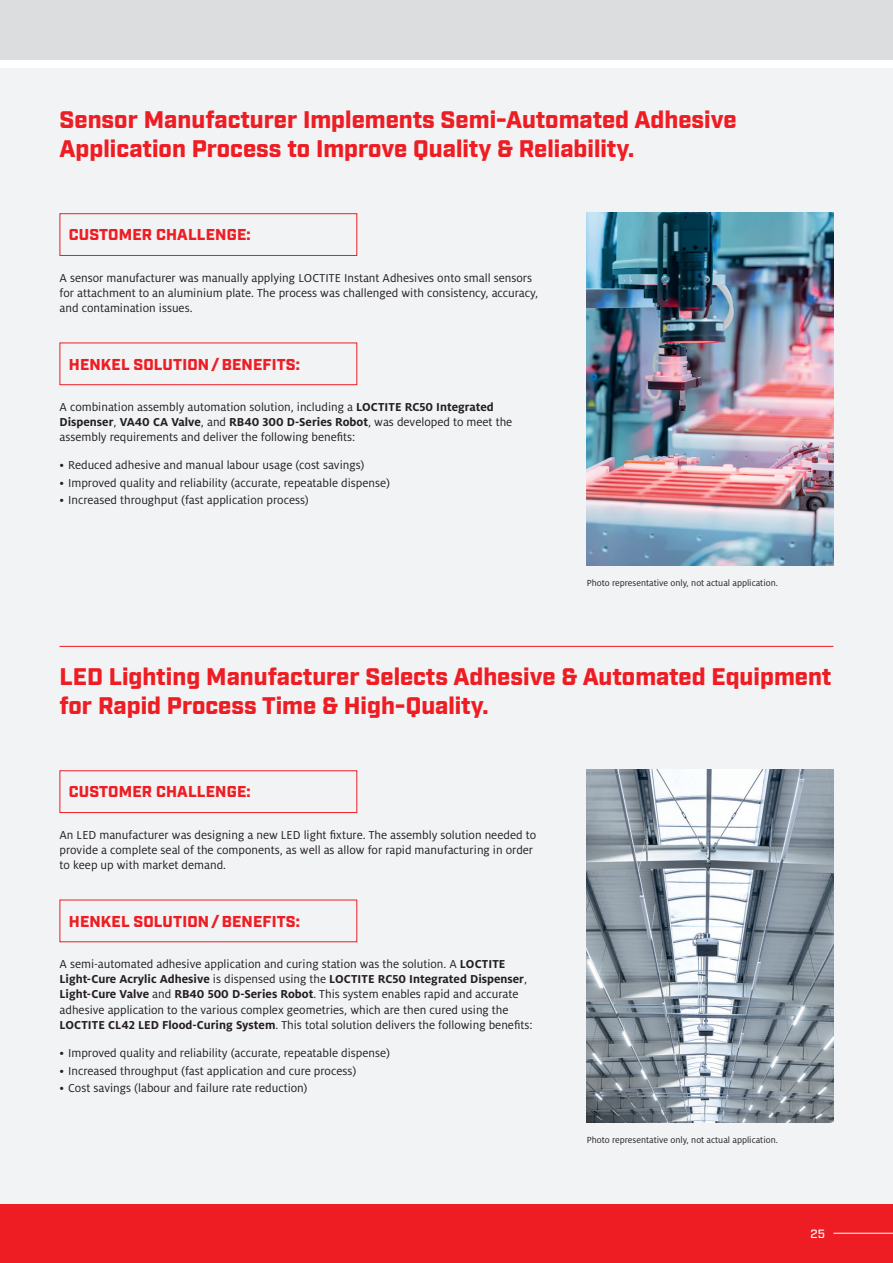
<style>
.page{position:relative;width:893px;height:1263px;background:#fff}
.page>*{position:absolute;margin:0;border:0;box-sizing:border-box;transform-origin:0 0}
.t1{font:900 24px/28.8px "Industry";color:#ee1d23}
.t2{font:900 15.75px "Industry";letter-spacing:.01em;color:#ee1d23}
.t3{font:12.75px/15.3px "Henkel Milo";color:#231f20}
.t4{font:500 12px "Industry";color:#fff}
.t5{font:9.75px "Henkel Milo";color:#231f20}
.s1{font-weight:700}
</style>
<div class="page">
<div style="left:0;top:1203px;width:893px;height:60px;background:#ee1d23"></div>
<hr style="left:833px;top:1233px;width:60px;height:1px;background:#fff">
<div style="left:0;top:0;width:893px;height:60px;background:#dcdddf"></div>
<div style="left:0;top:68px;width:893px;height:1135px;background:#f2f3f4"></div>
<img style="left:587px;top:770px;width:246px;height:353px">
<img style="left:587px;top:213px;width:246px;height:353px">
<hr style="left:60px;top:646px;width:773px;height:1px;background:#ee1d23">
<div style="left:60px;top:770px;width:297px;height:43px;border:1px solid #ee1d23"></div>
<div style="left:60px;top:213px;width:297px;height:43px;border:1px solid #ee1d23"></div>
<div style="left:60px;top:343px;width:297px;height:42px;border:1px solid #ee1d23"></div>
<h1 class="t1" style="left:60px;top:107px;width:679px">Sensor Manufacturer Implements Semi-Automated Adhesive<br>Application Process to Improve Quality &amp; Reliability.</h1>
<p class="t2" style="left:69px;top:225px;width:183px">CUSTOMER CHALLENGE:</p>
<p class="t3" style="left:60px;top:270px;width:480px">A sensor manufacturer was manually applying LOCTITE Instant Adhesives onto small sensors for attachment to an aluminium plate. The process was challenged with consistency, accuracy, and contamination issues.</p>
<p class="t2" style="left:69px;top:355px;width:233px">HENKEL SOLUTION/BENEFITS:</p>
<p class="t3" style="left:60px;top:399px;width:454px">A combination assembly automation solution, including a <span class="s1">LOCTITE RC50 Integrated<br>Dispenser</span>, <span class="s1">VA40 CA Valve</span>, and <span class="s1">RB40 300 D-Series Robot</span>, was developed to meet the assembly requirements and deliver the following benefits:</p>
<p class="t3" style="left:60px;top:458px;width:307px">• Reduced adhesive and manual labour usage (cost savings)</p>
<p class="t3" style="left:60px;top:475px;width:332px">• Improved quality and reliability (accurate, repeatable dispense)</p>
<p class="t3" style="left:60px;top:493px;width:251px">• Increased throughput (fast application process)</p>
<p class="t5" style="left:587px;top:578px;width:193px">Photo representative only, not actual application.</p>
<h1 class="t1" style="left:60px;top:664px;width:773px">LED Lighting Manufacturer Selects Adhesive &amp; Automated Equipment for Rapid Process Time &amp; High-Quality.</h1>
<p class="t2" style="left:69px;top:782px;width:183px">CUSTOMER CHALLENGE:</p>
<p class="t3" style="left:60px;top:827px;width:478px">An LED manufacturer was designing a new LED light fixture. The assembly solution needed to provide a complete seal of the components, as well as allow for rapid manufacturing in order to keep up with market demand.</p>
<p class="t2" style="left:69px;top:912px;width:233px">HENKEL SOLUTION/BENEFITS:</p>
<p class="t3" style="left:60px;top:956px;width:475px">A semi-automated adhesive application and curing station was the solution. A <span class="s1">LOCTITE Light-Cure Acrylic Adhesive</span> is dispensed using the <span class="s1">LOCTITE RC50 Integrated Dispenser</span>, <span class="s1">Light-Cure Valve</span> and <span class="s1">RB40 500 D-Series Robot</span>. This system enables rapid and accurate adhesive application to the various complex geometries, which are then cured using the <span class="s1">LOCTITE CL42 LED Flood-Curing System</span>. This total solution delivers the following benefits:</p>
<p class="t3" style="left:60px;top:1045px;width:332px">• Improved quality and reliability (accurate, repeatable dispense)</p>
<p class="t3" style="left:60px;top:1063px;width:298px">• Increased throughput (fast application and cure process)</p>
<p class="t3" style="left:60px;top:1080px;width:250px">• Cost savings (labour and failure rate reduction)</p>
<p class="t5" style="left:587px;top:1135px;width:193px">Photo representative only, not actual application.</p>
<p class="t4" style="left:810px;top:1226px;width:16px">25</p>
</div>
